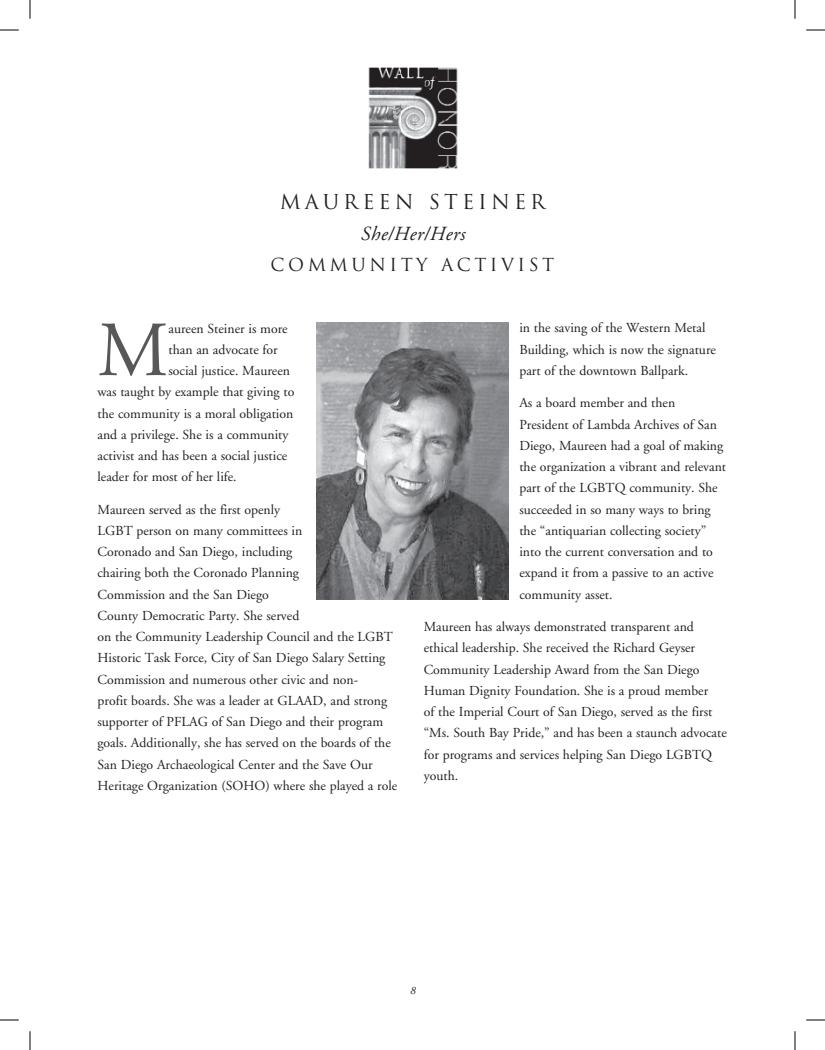
<style>
.page{position:relative;width:825px;height:1050px;background:#fff}
.page>*{position:absolute;margin:0;border:0;box-sizing:border-box;transform-origin:0 0}
.t1{font:77.88px "Adobe Garamond";color:#57585a}
.t2{font:20px "Trajan";letter-spacing:.2em;color:#231f20}
.t3{font:italic 20px "Adobe Garamond";letter-spacing:.025em;color:#231f20}
.t4{font:17.5px "Trajan";letter-spacing:.2em;color:#231f20}
.t5{font:13.75px/21.2px "Adobe Garamond";color:#231f20}
.t6{font:italic 11.25px "Adobe Garamond";color:#231f20}
</style>
<div class="page">
<img style="left:368px;top:67px;width:90px;height:102px">
<img style="left:317px;top:322px;width:191px;height:278px">
<svg style="left:0;top:29px;width:19px;height:2px"></svg>
<svg style="left:806px;top:29px;width:19px;height:2px"></svg>
<svg style="left:0;top:1019px;width:19px;height:2px"></svg>
<svg style="left:806px;top:1019px;width:19px;height:2px"></svg>
<svg style="left:29px;top:0;width:2px;height:19px"></svg>
<svg style="left:29px;top:1031px;width:2px;height:19px"></svg>
<svg style="left:794px;top:0;width:2px;height:19px"></svg>
<svg style="left:794px;top:1031px;width:2px;height:19px"></svg>
<h2 class="t2" style="left:280px;top:190px;width:267px">MAUREEN STEINER</h2>
<h2 class="t3" style="left:360px;top:223px;width:106px">She/Her/Hers</h2>
<p class="t4" style="left:271px;top:255px;width:285px">COMMUNITY ACTIVIST</p>
<h1 class="t1" style="left:98px;top:309px;width:73px">M</h1>
<p class="t5" style="left:169px;top:318px;width:121px">aureen Steiner is more</p>
<p class="t5" style="left:169px;top:339px;width:111px">than an advocate for</p>
<p class="t5" style="left:169px;top:360px;width:123px">social justice. Maureen</p>
<p class="t5" style="left:97px;top:382px;width:198px">was taught by example that giving to</p>
<p class="t5" style="left:97px;top:403px;width:197px">the community is a moral obligation</p>
<p class="t5" style="left:97px;top:424px;width:193px">and a privilege. She is a community</p>
<p class="t5" style="left:97px;top:445px;width:191px">activist and has been a social justice</p>
<p class="t5" style="left:97px;top:467px;width:141px">leader for most of her life.</p>
<p class="t5" style="left:97px;top:499px;width:301px">Maureen served as the first openly<br>LGBT person on many committees in<br>Coronado and San Diego, including<br>chairing both the Coronado Planning<br>Commission and the San Diego<br>County Democratic Party. She served<br>on the Community Leadership Council and the LGBT Historic Task Force, City of San Diego Salary Setting Commission and numerous other civic and non-<br>profit boards. She was a leader at GLAAD, and strong supporter of PFLAG of San Diego and their program goals. Additionally, she has served on the boards of the San Diego Archaeological Center and the Save Our Heritage Organization (SOHO) where she played a role</p>
<p class="t5" style="left:519px;top:318px;width:198px">in the saving of the Western Metal<br>Building, which is now the signature part of the downtown Ballpark.</p>
<p class="t5" style="left:519px;top:393px;width:208px">As a board member and then<br>President of Lambda Archives of San<br>Diego, Maureen had a goal of making the organization a vibrant and relevant part of the LGBTQ community. She succeeded in so many ways to bring the “antiquarian collecting society” into the current conversation and to expand it from a passive to an active community asset.</p>
<p class="t5" style="left:424px;top:616px;width:305px">Maureen has always demonstrated transparent and ethical leadership. She received the Richard Geyser Community Leadership Award from the San Diego Human Dignity Foundation. She is a proud member<br>of the Imperial Court of San Diego, served as the first “Ms. South Bay Pride,” and has been a staunch advocate for programs and services helping San Diego LGBTQ youth.</p>
<p class="t6" style="left:410px;top:985px;width:7px">8</p>
</div>
